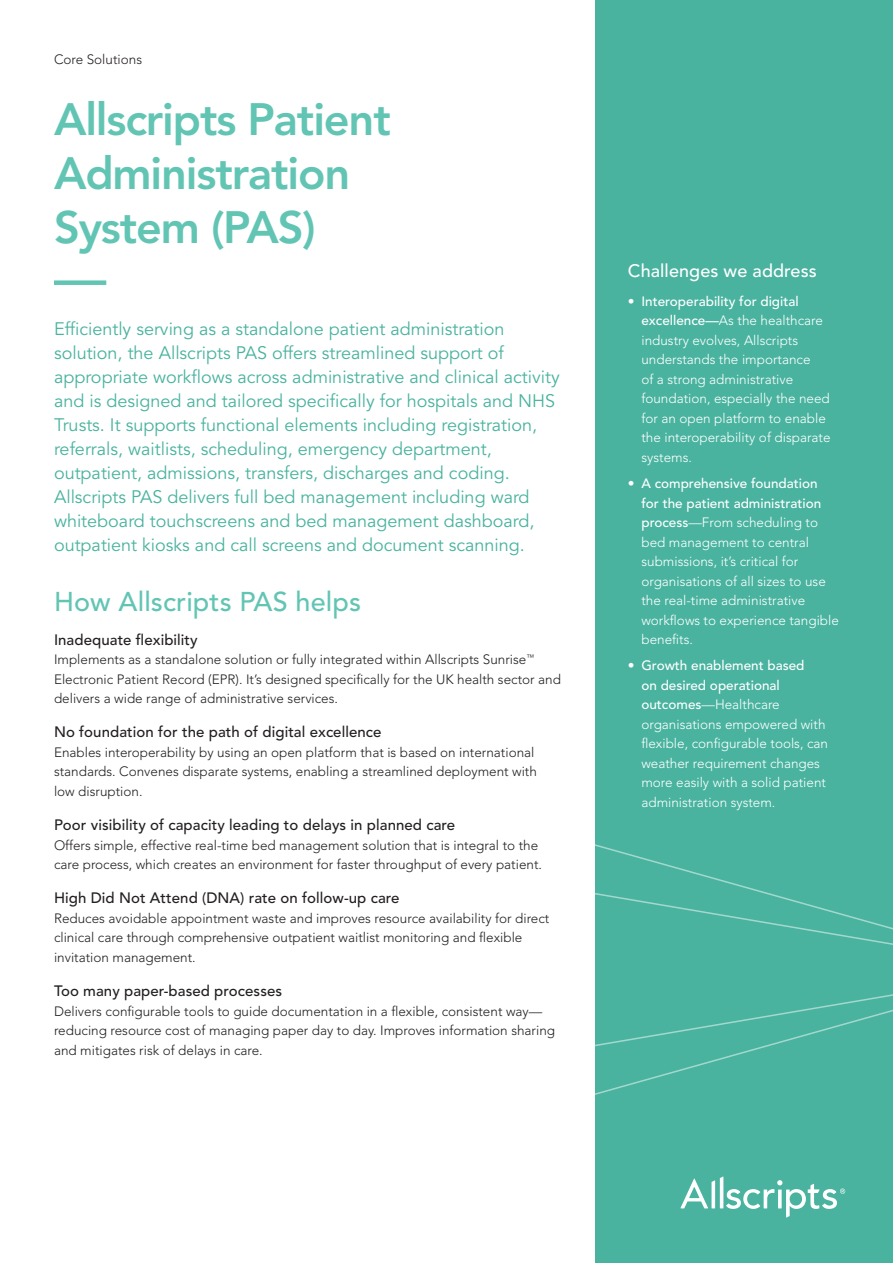
<style>
.page{position:relative;width:893px;height:1263px;background:#fff}
.page>*{position:absolute;margin:0;border:0;box-sizing:border-box;transform-origin:0 0}
.t1{font:800 45px/54px "Avenir LT Std";letter-spacing:-.025em;color:#62c5b4}
.Heading_1{font:500 27px "Avenir LT Std";letter-spacing:.005em;color:#62c5b4}
.Body_-_Large{font:18px/24px "Avenir LT Std";color:#49b39f}
.Heading_2_-_Reverse{font:500 18px "Avenir LT Std";letter-spacing:.005em;color:#fff}
.Heading_3{font:500 15px "Avenir LT Std";letter-spacing:.005em;color:#231f20}
.Bodycopy{font:300 13.5px/19.5px "Avenir LT Std";color:#231f20}
.t2{font:300 13.5px/19.5px "Avenir LT Std";color:#fff}
.s1{font-weight:500}
</style>
<div class="page">
<div style="left:595px;top:0;width:298px;height:1263px;background:#49b39f"></div>
<svg style="left:595px;top:844px;width:120px;height:251px"></svg>
<svg style="left:595px;top:878px;width:298px;height:183px"></svg>
<svg style="left:680px;top:1176px;width:166px;height:41px"></svg>
<div style="left:54px;top:280px;width:52px;height:5px;background:#62c5b4"></div>
<p class="Bodycopy" style="left:54px;top:50px;width:90px">Core Solutions</p>
<p class="t1" style="left:54px;top:93px;width:338px">Allscripts Patient<br>Administration<br>System (PAS)</p>
<p class="Body_-_Large" style="left:54px;top:317px;width:507px">Efficiently serving as a standalone patient administration solution, the Allscripts PAS offers streamlined support of appropriate workflows across administrative and clinical activity and is designed and tailored specifically for hospitals and NHS Trusts. It supports functional elements including registration, referrals, waitlists, scheduling, emergency department, outpatient, admissions, transfers, discharges and coding.<br>Allscripts PAS delivers full bed management including ward whiteboard touchscreens and bed management dashboard, outpatient kiosks and call screens and document scanning.</p>
<p class="Heading_1" style="left:54px;top:586px;width:309px">How Allscripts PAS helps</p>
<p class="Heading_3" style="left:54px;top:631px;width:145px">Inadequate flexibility</p>
<p class="Bodycopy" style="left:54px;top:650px;width:508px">Implements as a standalone solution or fully integrated within Allscripts Sunrise<sup>™<br></sup>Electronic Patient Record (EPR). It’s designed specifically for the UK health sector and delivers a wide range of administrative services.</p>
<p class="Heading_3" style="left:54px;top:724px;width:329px">No foundation for the path of digital excellence</p>
<p class="Bodycopy" style="left:54px;top:743px;width:484px">Enables interoperability by using an open platform that is based on international standards. Convenes disparate systems, enabling a streamlined deployment with low disruption.</p>
<p class="Heading_3" style="left:54px;top:816px;width:403px">Poor visibility of capacity leading to delays in planned care</p>
<p class="Bodycopy" style="left:54px;top:835px;width:490px">Offers simple, effective real-time bed management solution that is integral to the care process, which creates an environment for faster throughput of every patient.</p>
<p class="Heading_3" style="left:54px;top:889px;width:347px">High Did Not Attend (DNA) rate on follow-up care</p>
<p class="Bodycopy" style="left:54px;top:908px;width:497px">Reduces avoidable appointment waste and improves resource availability for direct clinical care through comprehensive outpatient waitlist monitoring and flexible invitation management.</p>
<p class="Heading_3" style="left:54px;top:982px;width:230px">Too many paper-based processes</p>
<p class="Bodycopy" style="left:54px;top:1001px;width:503px">Delivers configurable tools to guide documentation in a flexible, consistent way— reducing resource cost of managing paper day to day. Improves information sharing and mitigates risk of delays in care.</p>
<p class="Heading_2_-_Reverse" style="left:628px;top:260px;width:190px">Challenges we address</p>
<p class="t2" style="left:641px;top:292px;width:191px;text-indent:-14px">• <span class="s1">Interoperability for digital excellence—</span>As the healthcare industry evolves, Allscripts understands the importance<br>of a strong administrative foundation, especially the need for an open platform to enable the interoperability of disparate systems.</p>
<p class="t2" style="left:641px;top:474px;width:199px;text-indent:-14px">• <span class="s1">A comprehensive foundation<br>for the patient administration process</span>—From scheduling to bed management to central submissions, it’s critical for organisations of all sizes to use the real-time administrative workflows to experience tangible benefits.</p>
<p class="t2" style="left:641px;top:656px;width:188px;text-indent:-14px">• <span class="s1">Growth enablement based<br>on desired operational outcomes</span>—Healthcare organisations empowered with flexible, configurable tools, can weather requirement changes more easily with a solid patient administration system.</p>
</div>
